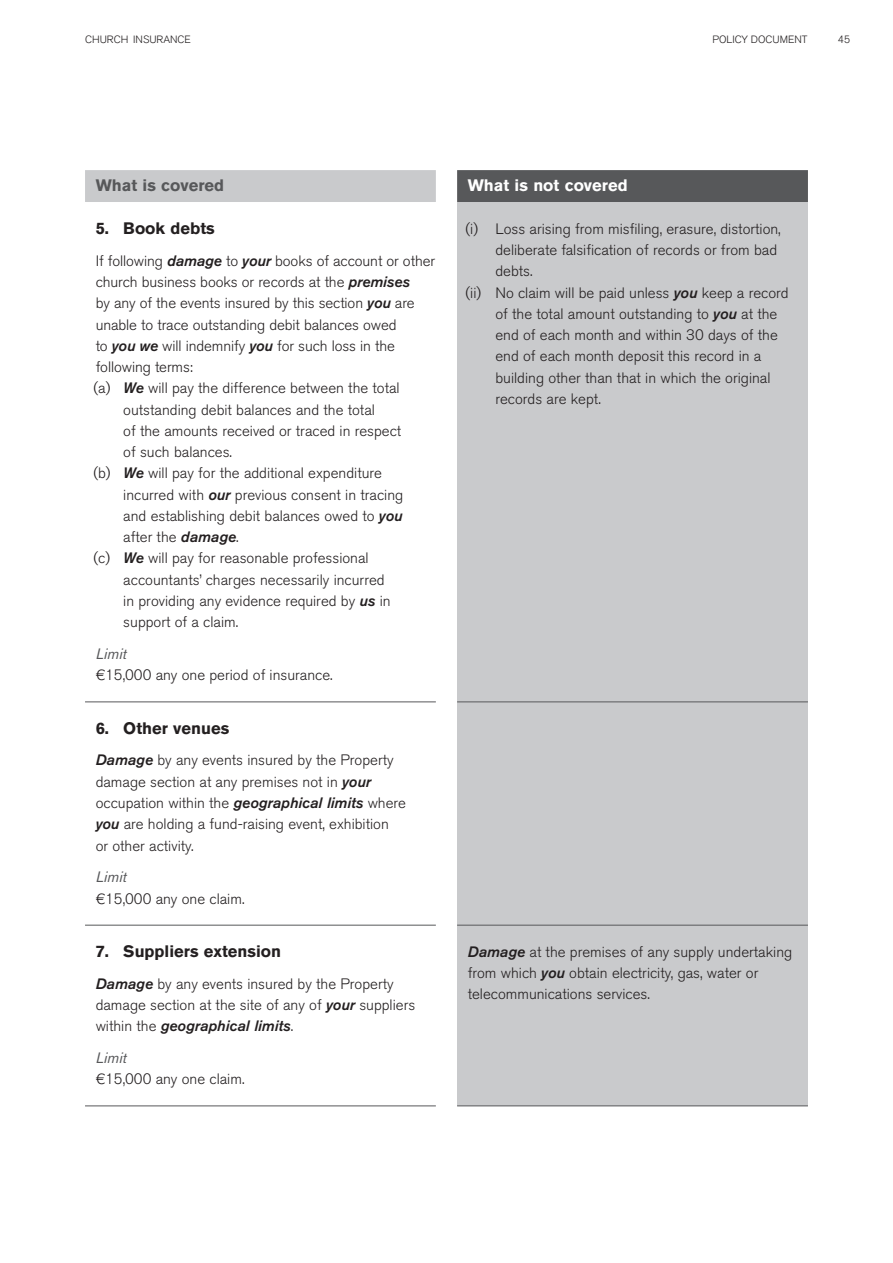
<style>
.page{position:relative;width:893px;height:1263px;background:#fff}
.page>*{position:absolute;margin:0;border:0;box-sizing:border-box;transform-origin:0 0}
.t1{font:700 16.5px "Akzidenz Grotesk BQ";color:#231f20}
.t2{font:700 16.5px "Akzidenz Grotesk BQ";color:#fff}
.t3{font:700 16.5px "Akzidenz Grotesk BQ";color:#57585a}
.t4{font:300 15px/21.3px "Akzidenz Grotesk BQ";color:#231f20}
.t5{font:italic 15px "Akzidenz Grotesk BQ Med";color:#231f20}
.t6{font:italic 15px "Akzidenz Grotesk BQ";color:#57585a}
.t7{font:300 10.5px "Akzidenz Grotesk BQ";color:#231f20}
.s1{font-family:"Akzidenz Grotesk BQ Med";font-weight:400;font-style:italic}
.s2{font-family:"Akzidenz Grotesk BQ";font-weight:300;font-style:normal}
</style>
<div class="page">
<div style="left:457px;top:202px;width:351px;height:904px;background:#c9cacc"></div>
<div style="left:85px;top:170px;width:351px;height:32px;background:#c9cacc"></div>
<hr style="left:85px;top:702px;width:351px;height:1px;background:#57585a">
<hr style="left:85px;top:925px;width:351px;height:1px;background:#57585a">
<hr style="left:85px;top:1106px;width:351px;height:1px;background:#57585a">
<div style="left:457px;top:170px;width:351px;height:32px;background:#57585a"></div>
<hr style="left:457px;top:702px;width:351px;height:1px;background:#57585a">
<hr style="left:457px;top:925px;width:351px;height:1px;background:#57585a">
<hr style="left:457px;top:1106px;width:351px;height:1px;background:#57585a">
<p class="t7" style="left:85px;top:35px;width:107px">CHURCH INSURANCE</p>
<p class="t7" style="left:712px;top:35px;width:97px">POLICY DOCUMENT</p>
<p class="t7" style="left:838px;top:35px;width:14px">45</p>
<p class="t3" style="left:96px;top:180px;width:130px">What is covered</p>
<p class="t1" style="left:96px;top:222px;width:121px">5. Book debts</p>
<p class="t4" style="left:96px;top:252px;width:341px">If following <span class="s1">damage</span> to <span class="s1">your</span> books of account or other</p>
<p class="t4" style="left:96px;top:273px;width:316px">church business books or records at the <span class="s1">premises</span></p>
<p class="t4" style="left:96px;top:294px;width:321px">by any of the events insured by this section <span class="s1">you</span> are</p>
<p class="t4" style="left:96px;top:315px;width:302px">unable to trace outstanding debit balances owed</p>
<p class="t4" style="left:96px;top:337px;width:301px">to <span class="s1">you we</span> will indemnify <span class="s1">you</span> for such loss in the</p>
<p class="t4" style="left:96px;top:358px;width:99px">following terms:</p>
<p class="t4" style="left:94px;top:379px;width:308px">(a) <span class="s1">We</span> will pay the difference between the total</p>
<p class="t4" style="left:123px;top:400px;width:253px">outstanding debit balances and the total</p>
<p class="t4" style="left:123px;top:422px;width:280px">of the amounts received or traced in respect</p>
<p class="t4" style="left:123px;top:443px;width:110px">of such balances.</p>
<p class="t4" style="left:94px;top:464px;width:290px">(b) <span class="s1">We</span> will pay for the additional expenditure</p>
<p class="t4" style="left:123px;top:486px;width:281px">incurred with <span class="s1">our</span> previous consent in tracing</p>
<p class="t4" style="left:123px;top:507px;width:281px">and establishing debit balances owed to <span class="s1">you</span></p>
<p class="t4" style="left:123px;top:528px;width:117px">after the <span class="s1">damage</span>.</p>
<p class="t4" style="left:94px;top:549px;width:277px">(c) <span class="s1">We</span> will pay for reasonable professional</p>
<p class="t4" style="left:123px;top:571px;width:263px">accountants’ charges necessarily incurred</p>
<p class="t4" style="left:123px;top:592px;width:269px">in providing any evidence required by <span class="s1">us</span> in</p>
<p class="t4" style="left:123px;top:613px;width:116px">support of a claim.</p>
<p class="t6" style="left:96px;top:649px;width:32px">Limit</p>
<p class="t4" style="left:96px;top:666px;width:239px">€15,000 any one period of insurance.</p>
<p class="t1" style="left:96px;top:722px;width:135px">6. Other venues</p>
<p class="t4" style="left:96px;top:751px;width:312px"><span class="s1">Damage</span> by any events insured by the Property damage section at any premises not in <span class="s1">your </span>occupation within the <span class="s1">geographical limits</span> where <span class="s1">you</span> are holding a fund-raising event, exhibition<br>or other activity.</p>
<p class="t6" style="left:96px;top:872px;width:32px">Limit</p>
<p class="t4" style="left:96px;top:889px;width:150px">€15,000 any one claim.</p>
<p class="t1" style="left:96px;top:945px;width:187px">7. Suppliers extension</p>
<p class="t4" style="left:96px;top:975px;width:321px"><span class="s1">Damage</span> by any events insured by the Property damage section at the site of any of <span class="s1">your</span> suppliers</p>
<p class="t5" style="left:96px;top:1021px;width:199px"><span class="s2">within the</span> geographical limits<span class="s2">.</span></p>
<p class="t6" style="left:96px;top:1052px;width:32px">Limit</p>
<p class="t4" style="left:96px;top:1070px;width:150px">€15,000 any one claim.</p>
<p class="t2" style="left:468px;top:180px;width:161px">What is not covered</p>
<p class="t4" style="left:466px;top:220px;width:317px">(i) Loss arising from misfiling, erasure, distortion,</p>
<p class="t4" style="left:495px;top:241px;width:283px">deliberate falsification of records or from bad</p>
<p class="t4" style="left:495px;top:262px;width:39px">debts.</p>
<p class="t4" style="left:466px;top:284px;width:325px">(ii) No claim will be paid unless <span class="s1">you</span> keep a record</p>
<p class="t4" style="left:495px;top:305px;width:283px">of the total amount outstanding to <span class="s1">you</span> at the</p>
<p class="t4" style="left:495px;top:326px;width:284px">end of each month and within 30 days of the</p>
<p class="t4" style="left:495px;top:347px;width:267px">end of each month deposit this record in a</p>
<p class="t4" style="left:495px;top:369px;width:277px">building other than that in which the original</p>
<p class="t4" style="left:495px;top:390px;width:107px">records are kept.</p>
<p class="t4" style="left:468px;top:943px;width:326px"><span class="s1">Damage</span> at the premises of any supply undertaking from which <span class="s1">you</span> obtain electricity, gas, water or telecommunications services.</p>
</div>
